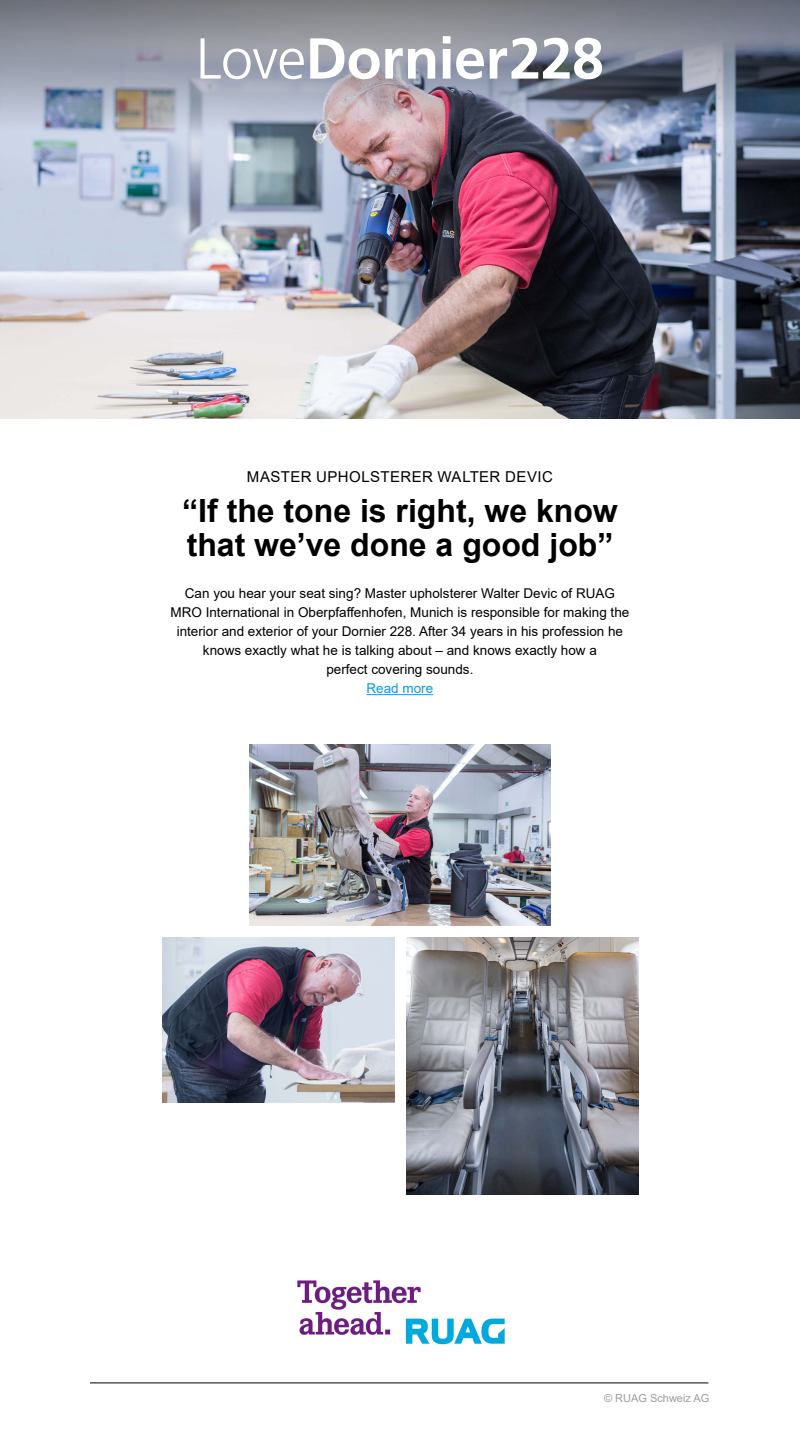
<style>
.page{position:relative;width:800px;height:1434px;background:#fff}
.page>*{position:absolute;margin:0;border:0;box-sizing:border-box;transform-origin:0 0}
.t1{font:700 57.6px "Frutiger LT Com";letter-spacing:-.01em;color:#fff}
.t2{font:700 32px/34px "Arial";color:#000}
.t3{font:15px "Arial";letter-spacing:.03em;color:#000}
.t4{font:13.5px/19px "Arial";color:#000;text-align:center}
.t5{font:13.5px "Arial";color:#009fe3}
.t6{font:11px "Arial";color:#9d9d9c}
.s1{font-weight:300}
</style>
<div class="page">
<hr style="left:367px;top:694px;width:66px;height:1px;background:#009fe3">
<hr style="left:90px;top:1383px;width:618px;height:1px;background:#000">
<img style="left:297px;top:1280px;width:208px;height:65px">
<img style="left:163px;top:937px;width:232px;height:165px">
<img style="left:406px;top:937px;width:232px;height:257px">
<img style="left:249px;top:745px;width:302px;height:181px">
<img style="left:0;top:311px;width:800px;height:107px">
<img style="left:0;top:0;width:800px;height:311px">
<h1 class="t1" style="left:196px;top:25px;width:410px"><span class="s1">Love</span>Dornier228</h1>
<p class="t3" style="left:247px;top:466px;width:308px">MASTER UPHOLSTERER WALTER DEVIC</p>
<h2 class="t2" style="left:182px;top:494px;width:437px">“If the tone is right, we know that we’ve done a good job”</h2>
<p class="t4" style="left:170px;top:584px;width:460px">Can you hear your seat sing? Master upholsterer Walter Devic of RUAG MRO International in Oberpfaffenhofen, Munich is responsible for making the interior and exterior of your Dornier 228. After 34 years in his profession he knows exactly what he is talking about – and knows exactly how a<br>perfect covering sounds.</p>
<p class="t5" style="left:367px;top:679px;width:68px">Read more</p>
<p class="t6" style="left:604px;top:1391px;width:107px">© RUAG Schweiz AG</p>
</div>
